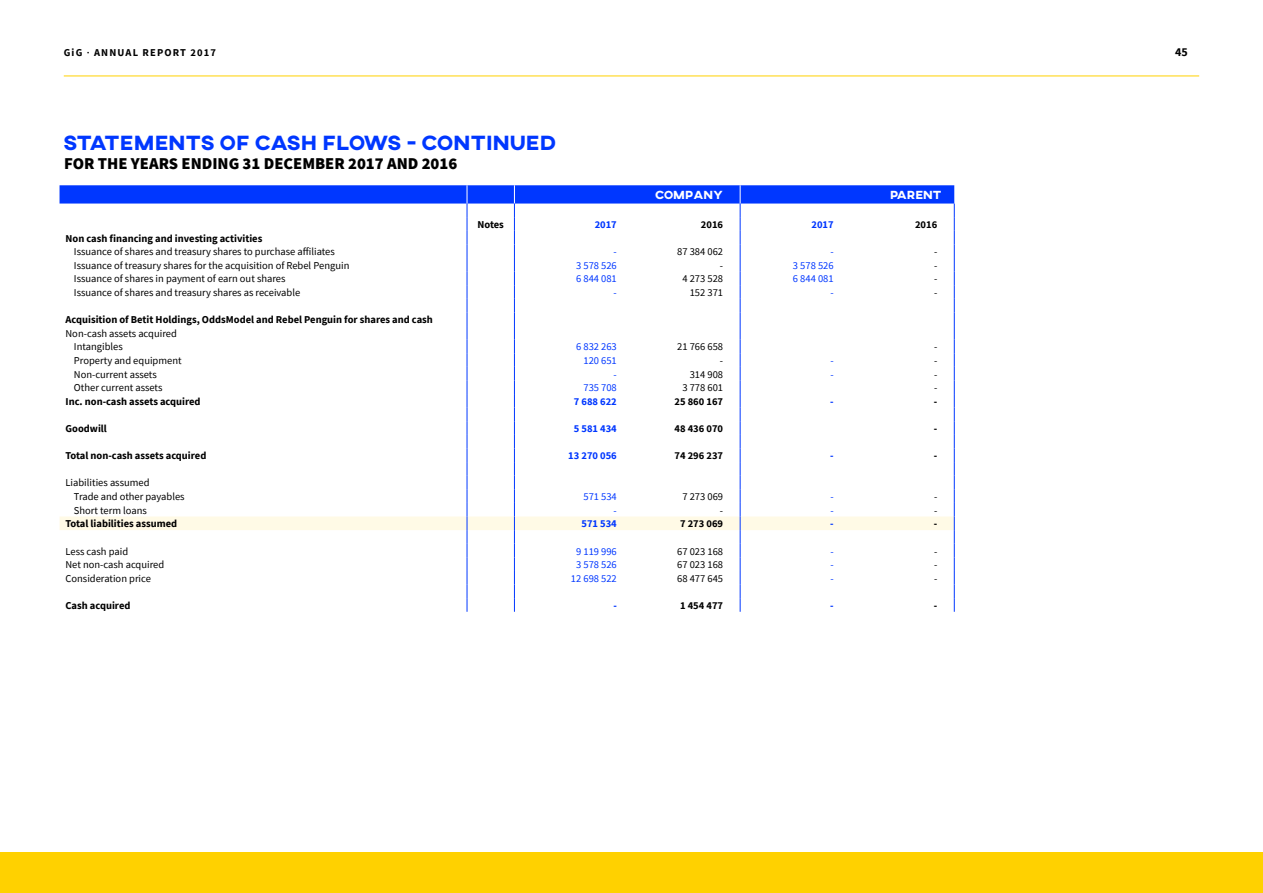
<style>
.page{position:relative;width:1263px;height:893px;background:#fff}
.page>*{position:absolute;margin:0;border:0;box-sizing:border-box;transform-origin:0 0}
.t1{font:800 21px "AXIS";letter-spacing:.01em;color:#0037ff}
.t2{font:900 16.5px "Source Sans Pro";color:#000}
.t3{font:800 12px "AXIS";color:#fff}
.t4{font:700 12px "Source Sans Pro";color:#000}
.t5{font:10.5px/13.6px "Source Sans Pro";color:#000}
.t6{font:700 10.5px "Source Sans Pro";color:#000}
.t7{font:10.5px "Source Sans Pro";color:#0037ff}
.t8{font:700 10.5px "Source Sans Pro";color:#0037ff}
.t9{font:700 10.5px "Source Sans Pro";letter-spacing:.11em;color:#000}
.s1{font-weight:600}
</style>
<div class="page">
<div style="left:0;top:852px;width:1263px;height:41px;background:#ffd100"></div>
<hr style="left:64px;top:76px;width:1135px;height:1px;background:#ffd100">
<svg style="left:60px;top:185px;width:895px;height:427px"></svg>
<p class="t9" style="left:64px;top:45px;width:154px">GiG <span class="s1">·</span> ANNUAL REPORT 2017</p>
<p class="t4" style="left:1175px;top:44px;width:14px">45</p>
<h1 class="t1" style="left:63px;top:129px;width:494px">STATEMENTS OF CASH FLOWS - CONTINUED</h1>
<h2 class="t2" style="left:64px;top:152px;width:395px">FOR THE YEARS ENDING 31 DECEMBER 2017 AND 2016</h2>
<p class="t3" style="left:655px;top:187px;width:69px">COMPANY</p>
<p class="t3" style="left:890px;top:187px;width:53px">PARENT</p>
<p class="t6" style="left:477px;top:217px;width:28px">Notes</p>
<p class="t8" style="left:595px;top:217px;width:24px">2017</p>
<p class="t6" style="left:701px;top:217px;width:24px">2016</p>
<p class="t8" style="left:811px;top:217px;width:24px">2017</p>
<p class="t6" style="left:915px;top:217px;width:24px">2016</p>
<p class="t6" style="left:66px;top:231px;width:198px">Non cash financing and investing activities</p>
<p class="t5" style="left:74px;top:245px;width:262px">Issuance of shares and treasury shares to purchase affiliates</p>
<p class="t7" style="left:614px;top:245px;width:5px">-</p>
<p class="t5" style="left:677px;top:245px;width:47px">87 384 062</p>
<p class="t7" style="left:830px;top:245px;width:5px">-</p>
<p class="t5" style="left:934px;top:245px;width:5px">-</p>
<p class="t5" style="left:74px;top:258px;width:277px">Issuance of treasury shares for the acquisition of Rebel Penguin</p>
<p class="t7" style="left:576px;top:259px;width:42px">3 578 526</p>
<p class="t5" style="left:720px;top:258px;width:5px">-</p>
<p class="t7" style="left:793px;top:259px;width:42px">3 578 526</p>
<p class="t5" style="left:934px;top:258px;width:5px">-</p>
<p class="t5" style="left:74px;top:272px;width:213px">Issuance of shares in payment of earn out shares</p>
<p class="t7" style="left:576px;top:272px;width:42px">6 844 081</p>
<p class="t5" style="left:682px;top:272px;width:42px">4 273 528</p>
<p class="t7" style="left:793px;top:272px;width:42px">6 844 081</p>
<p class="t5" style="left:934px;top:272px;width:5px">-</p>
<p class="t5" style="left:74px;top:286px;width:228px">Issuance of shares and treasury shares as receivable</p>
<p class="t7" style="left:614px;top:286px;width:5px">-</p>
<p class="t5" style="left:690px;top:286px;width:35px">152 371</p>
<p class="t7" style="left:830px;top:286px;width:5px">-</p>
<p class="t5" style="left:934px;top:286px;width:5px">-</p>
<p class="t6" style="left:66px;top:313px;width:369px">Acquisition of Betit Holdings, OddsModel and Rebel Penguin for shares and cash</p>
<p class="t5" style="left:74px;top:326px;width:104px;text-indent:-8px">Non-cash assets acquired<br>Intangibles</p>
<p class="t7" style="left:576px;top:340px;width:42px">6 832 263</p>
<p class="t5" style="left:677px;top:340px;width:47px">21 766 658</p>
<p class="t5" style="left:934px;top:340px;width:5px">-</p>
<p class="t5" style="left:74px;top:354px;width:109px">Property and equipment</p>
<p class="t7" style="left:583px;top:354px;width:35px">120 651</p>
<p class="t5" style="left:720px;top:354px;width:5px">-</p>
<p class="t7" style="left:830px;top:354px;width:5px">-</p>
<p class="t5" style="left:934px;top:354px;width:5px">-</p>
<p class="t5" style="left:74px;top:367px;width:84px">Non-current assets</p>
<p class="t7" style="left:614px;top:367px;width:5px">-</p>
<p class="t5" style="left:690px;top:367px;width:35px">314 908</p>
<p class="t7" style="left:830px;top:367px;width:5px">-</p>
<p class="t5" style="left:934px;top:367px;width:5px">-</p>
<p class="t5" style="left:74px;top:381px;width:90px">Other current assets</p>
<p class="t7" style="left:583px;top:381px;width:35px">735 708</p>
<p class="t5" style="left:682px;top:381px;width:42px">3 778 601</p>
<p class="t5" style="left:934px;top:381px;width:5px">-</p>
<p class="t6" style="left:66px;top:394px;width:137px">Inc. non-cash assets acquired</p>
<p class="t8" style="left:574px;top:394px;width:45px">7 688 622</p>
<p class="t6" style="left:674px;top:394px;width:50px">25 860 167</p>
<p class="t8" style="left:830px;top:394px;width:5px">-</p>
<p class="t6" style="left:934px;top:394px;width:5px">-</p>
<p class="t6" style="left:66px;top:421px;width:43px">Goodwill</p>
<p class="t8" style="left:574px;top:421px;width:45px">5 581 434</p>
<p class="t6" style="left:674px;top:421px;width:50px">48 436 070</p>
<p class="t6" style="left:934px;top:421px;width:5px">-</p>
<p class="t6" style="left:66px;top:449px;width:142px">Total non-cash assets acquired</p>
<p class="t8" style="left:568px;top:449px;width:50px">13 270 056</p>
<p class="t6" style="left:674px;top:449px;width:50px">74 296 237</p>
<p class="t8" style="left:830px;top:449px;width:5px">-</p>
<p class="t6" style="left:934px;top:449px;width:5px">-</p>
<p class="t5" style="left:74px;top:476px;width:112px;text-indent:-8px">Liabilities assumed<br>Trade and other payables</p>
<p class="t7" style="left:583px;top:490px;width:35px">571 534</p>
<p class="t5" style="left:682px;top:490px;width:42px">7 273 069</p>
<p class="t7" style="left:830px;top:490px;width:5px">-</p>
<p class="t5" style="left:934px;top:490px;width:5px">-</p>
<p class="t5" style="left:74px;top:503px;width:75px">Short term loans</p>
<p class="t7" style="left:614px;top:503px;width:5px">-</p>
<p class="t5" style="left:720px;top:503px;width:5px">-</p>
<p class="t7" style="left:830px;top:503px;width:5px">-</p>
<p class="t5" style="left:934px;top:503px;width:5px">-</p>
<p class="t6" style="left:66px;top:517px;width:113px">Total liabilities assumed</p>
<p class="t8" style="left:581px;top:517px;width:37px">571 534</p>
<p class="t6" style="left:680px;top:517px;width:45px">7 273 069</p>
<p class="t8" style="left:830px;top:517px;width:5px">-</p>
<p class="t6" style="left:934px;top:517px;width:5px">-</p>
<p class="t5" style="left:66px;top:544px;width:64px">Less cash paid</p>
<p class="t7" style="left:576px;top:544px;width:42px">9 119 996</p>
<p class="t5" style="left:677px;top:544px;width:47px">67 023 168</p>
<p class="t7" style="left:830px;top:544px;width:5px">-</p>
<p class="t5" style="left:934px;top:544px;width:5px">-</p>
<p class="t5" style="left:66px;top:558px;width:100px">Net non-cash acquired</p>
<p class="t7" style="left:576px;top:558px;width:42px">3 578 526</p>
<p class="t5" style="left:677px;top:558px;width:47px">67 023 168</p>
<p class="t7" style="left:830px;top:558px;width:5px">-</p>
<p class="t5" style="left:934px;top:558px;width:5px">-</p>
<p class="t5" style="left:66px;top:571px;width:87px">Consideration price</p>
<p class="t7" style="left:571px;top:572px;width:47px">12 698 522</p>
<p class="t5" style="left:677px;top:571px;width:47px">68 477 645</p>
<p class="t7" style="left:830px;top:572px;width:5px">-</p>
<p class="t5" style="left:934px;top:571px;width:5px">-</p>
<p class="t6" style="left:66px;top:598px;width:66px">Cash acquired</p>
<p class="t8" style="left:613px;top:598px;width:5px">-</p>
<p class="t6" style="left:680px;top:598px;width:45px">1 454 477</p>
<p class="t8" style="left:830px;top:598px;width:5px">-</p>
<p class="t6" style="left:934px;top:598px;width:5px">-</p>
</div>
